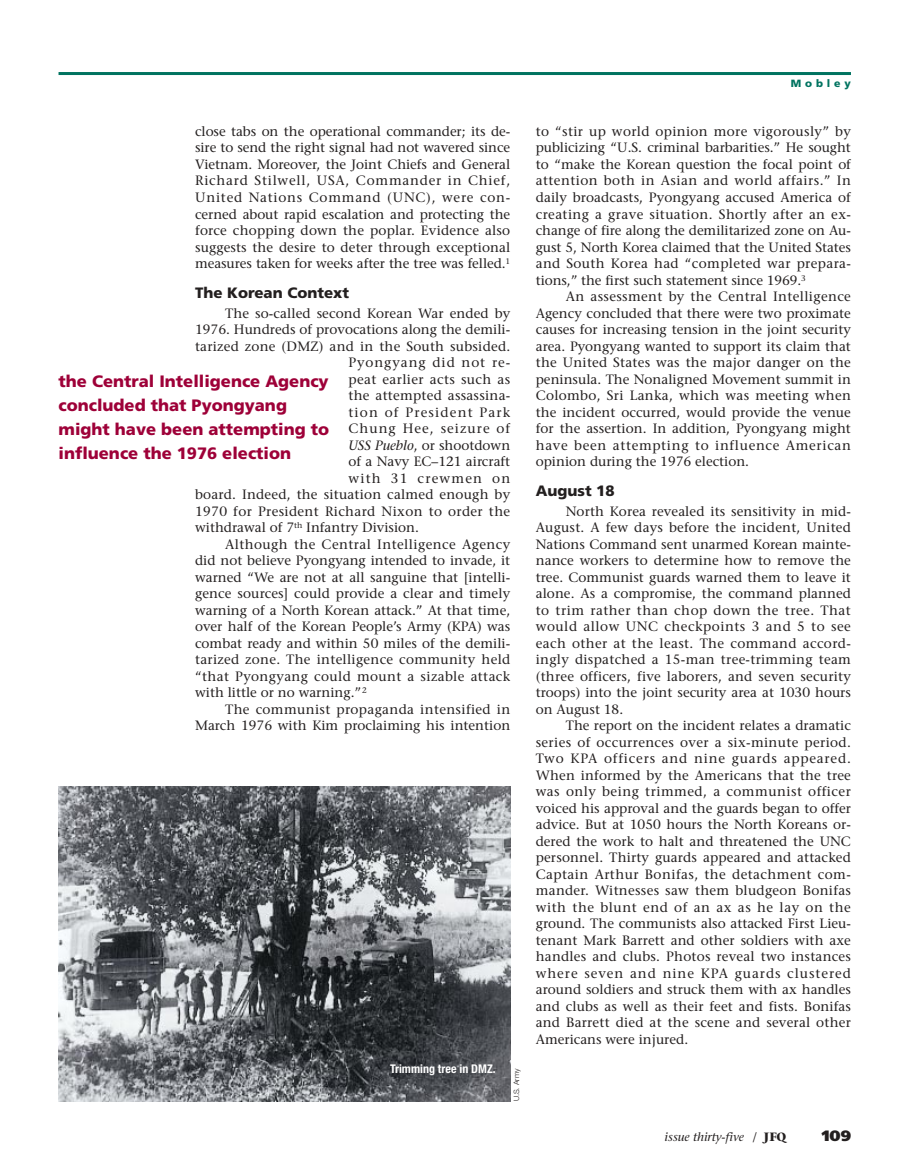
<style>
.page{position:relative;width:905px;height:1175px;background:#fff}
.page>*{position:absolute;margin:0;border:0;box-sizing:border-box;transform-origin:0 0}
.t1{font:900 16.5px/24px "Frutiger";color:#9e0038}
.t2{font:900 15px "Frutiger";color:#231f1f}
.t3{font:900 15px "Frutiger";color:#231f1f}
.t4{font:13.5px/16.5px "Stone Serif";color:#231f1f;text-align:justify}
.t5{font:13.5px "Stone Serif";letter-spacing:.025em;color:#231f1f}
.t6{font:13.5px "Stone Serif";letter-spacing:.02em;color:#231f1f}
.t7{font:13.5px "Stone Serif";letter-spacing:.03em;color:#231f1f}
.t8{font:13.5px "Stone Serif";letter-spacing:.085em;color:#231f1f}
.t9{font:13.5px "Stone Serif";letter-spacing:.07em;color:#231f1f}
.t10{font:13.5px "Stone Serif";letter-spacing:.075em;color:#231f1f}
.t11{font:italic 12px "Stone Serif";color:#231f1f}
.t12{font:700 condensed 12px "Helvetica Neue";color:#fff}
.t13{font:900 10.5px "Frutiger";letter-spacing:.365em;color:#007360}
.t14{font:300 7.5px "Helvetica Neue";color:#231f1f}
.s1{font-style:italic}
.s2{font-style:normal}
.s3{font-weight:700;font-style:normal}
</style>
<div class="page">
<hr style="left:58px;top:72px;width:792px;height:3px;background:#007360">
<img style="left:58px;top:786px;width:452px;height:315px">
<p class="t4" style="left:195px;top:124px;width:317px">close tabs on the operational commander; its de&shy;sire to send the right signal had not wavered since Vietnam. Moreover, the Joint Chiefs and General Richard Stilwell, USA, Commander in Chief, United Nations Command (UNC), were con&shy;cerned about rapid escalation and protecting the force chopping down the poplar. Evidence also suggests the desire to deter through exceptional measures taken for weeks after the tree was felled.<sup>1</sup></p>
<p class="t2" style="left:195px;top:287px;width:155px">The Korean Context</p>
<p class="t4" style="left:225px;top:306px;width:287px">The so-called second Korean War ended by</p>
<p class="t4" style="left:195px;top:322px;width:316px">1976. Hundreds of provocations along the demili-</p>
<p class="t4" style="left:195px;top:339px;width:316px">tarized zone (DMZ) and in the South subsided.</p>
<p class="t9" style="left:348px;top:357px;width:163px">Pyongyang did not re-</p>
<p class="t5" style="left:348px;top:373px;width:163px">peat earlier acts such as</p>
<p class="t6" style="left:348px;top:390px;width:163px">the attempted assassina-</p>
<p class="t8" style="left:348px;top:406px;width:163px">tion of President Park</p>
<p class="t10" style="left:348px;top:423px;width:163px">Chung Hee, seizure of</p>
<p class="t4" style="left:348px;top:438px;width:163px"><span class="s1">USS Pueblo</span>, or shootdown</p>
<p class="t4" style="left:348px;top:454px;width:163px">of a Navy EC–121 aircraft</p>
<p class="t8" style="left:348px;top:472px;width:163px">with 31 crewmen on</p>
<p class="t4" style="left:195px;top:487px;width:317px">board. Indeed, the situation calmed enough by</p>
<p class="t5" style="left:195px;top:505px;width:316px">1970 for President Richard Nixon to order the</p>
<p class="t4" style="left:195px;top:520px;width:225px">withdrawal of 7<sup>th</sup> Infantry Division.</p>
<p class="t7" style="left:225px;top:538px;width:287px">Although the Central Intelligence Agency</p>
<p class="t4" style="left:195px;top:553px;width:317px">did not believe Pyongyang intended to invade, it</p>
<p class="t4" style="left:195px;top:570px;width:317px">warned “We are not at all sanguine that [intelli-</p>
<p class="t4" style="left:195px;top:586px;width:317px">gence sources] could provide a clear and timely</p>
<p class="t4" style="left:195px;top:603px;width:317px">warning of a North Korean attack.” At that time,</p>
<p class="t4" style="left:195px;top:619px;width:317px">over half of the Korean People’s Army (KPA) was</p>
<p class="t4" style="left:195px;top:636px;width:317px">combat ready and within 50 miles of the demili-</p>
<p class="t6" style="left:195px;top:654px;width:317px">tarized zone. The intelligence community held</p>
<p class="t5" style="left:195px;top:670px;width:316px">“that Pyongyang could mount a sizable attack</p>
<p class="t4" style="left:195px;top:685px;width:173px">with little or no warning.”<sup>2</sup></p>
<p class="t5" style="left:225px;top:703px;width:286px">The communist propaganda intensified in</p>
<p class="t4" style="left:195px;top:718px;width:316px">March 1976 with Kim proclaiming his intention</p>
<p class="t1" style="left:58px;top:370px;width:272px">the Central Intelligence Agency concluded that Pyongyang might have been attempting to influence the 1976 election</p>
<p class="t12" style="left:390px;top:1064px;width:107px">Trimming tree in DMZ.</p>
<p class="t14" style="left:513px;top:1101px;width:34px;rotate:-90deg">U.S. Army</p>
<p class="t13" style="left:790px;top:79px;width:62px">Mobley</p>
<p class="t4" style="left:536px;top:124px;width:317px">to “stir up world opinion more vigorously” by publicizing “U.S. criminal barbarities.” He sought to “make the Korean question the focal point of attention both in Asian and world affairs.” In daily broadcasts, Pyongyang accused America of creating a grave situation. Shortly after an ex&shy;change of fire along the demilitarized zone on Au&shy;gust 5, North Korea claimed that the United States and South Korea had “completed war prepara&shy;tions,” the first such statement since 1969.<sup>3</sup></p>
<p class="t4" style="left:536px;top:289px;width:317px;text-indent:30px">An assessment by the Central Intelligence Agency concluded that there were two proximate causes for increasing tension in the joint security area. Pyongyang wanted to support its claim that the United States was the major danger on the peninsula. The Nonaligned Movement summit in Colombo, Sri Lanka, which was meeting when the incident occurred, would provide the venue for the assertion. In addition, Pyongyang might have been attempting to influence American opinion during the 1976 election.</p>
<p class="t2" style="left:536px;top:485px;width:80px">August 18</p>
<p class="t4" style="left:536px;top:504px;width:317px;text-indent:30px">North Korea revealed its sensitivity in mid-August. A few days before the incident, United Nations Command sent unarmed Korean mainte&shy;nance workers to determine how to remove the tree. Communist guards warned them to leave it alone. As a compromise, the command planned to trim rather than chop down the tree. That would allow UNC checkpoints 3 and 5 to see each other at the least. The command accord&shy;ingly dispatched a 15-man tree-trimming team (three officers, five laborers, and seven security troops) into the joint security area at 1030 hours on August 18.</p>
<p class="t4" style="left:536px;top:718px;width:317px;text-indent:30px">The report on the incident relates a dramatic series of occurrences over a six-minute period.<br>Two KPA officers and nine guards appeared.<br>When informed by the Americans that the tree was only being trimmed, a communist officer voiced his approval and the guards began to offer advice. But at 1050 hours the North Koreans or&shy;dered the work to halt and threatened the UNC personnel. Thirty guards appeared and attacked Captain Arthur Bonifas, the detachment com&shy;mander. Witnesses saw them bludgeon Bonifas with the blunt end of an ax as he lay on the ground. The communists also attacked First Lieu&shy;tenant Mark Barrett and other soldiers with axe handles and clubs. Photos reveal two instances where seven and nine KPA guards clustered around soldiers and struck them with ax handles and clubs as well as their feet and fists. Bonifas and Barrett died at the scene and several other Americans were injured.</p>
<p class="t11" style="left:664px;top:1132px;width:123px">issue thirty-five <span class="s2">/</span> <span class="s3">JFQ</span></p>
<p class="t3" style="left:821px;top:1130px;width:31px">109</p>
</div>
